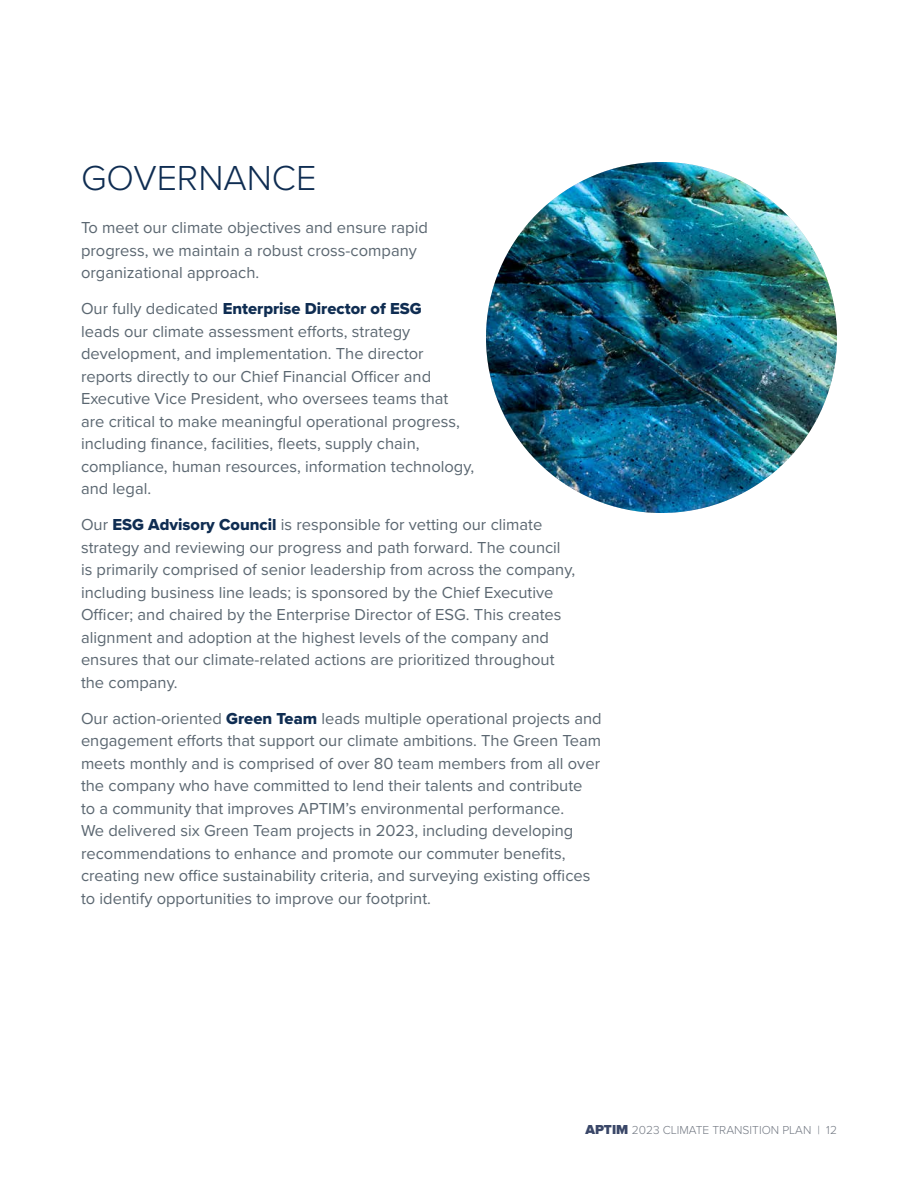
<style>
.page{position:relative;width:918px;height:1188px;background:#fff}
.page>*{position:absolute;margin:0;border:0;box-sizing:border-box;transform-origin:0 0}
.t1{font:300 36px "Proxima Nova";color:#0f2d52}
.t2{font:16.5px/22.5px "Proxima Nova";color:#5b6771}
.t3{font:16.5px "Proxima Nova Extrabld";color:#0f2d52}
.t4{font:300 12px "Proxima Nova";color:#757b85}
.s1{font-family:"Proxima Nova";color:#5b6771}
.s2{font-family:"Proxima Nova Extrabld";color:#0f2d52}
.s3{font-weight:900;font-size:13.5px;color:#3a4768}
</style>
<div class="page">
<img style="left:486px;top:162px;width:351px;height:351px;border-radius:176px">
<h1 class="t1" style="left:81px;top:152px;width:237px">GOVERNANCE</h1>
<p class="t2" style="left:81px;top:216px;width:348px">To meet our climate objectives and ensure rapid progress, we maintain a robust cross-company organizational approach.</p>
<p class="t3" style="left:81px;top:296px;width:342px"><span class="s1">Our fully dedicated</span> Enterprise Director of ESG</p>
<p class="t2" style="left:81px;top:319px;width:395px">leads our climate assessment efforts, strategy development, and implementation. The director reports directly to our Chief Financial Officer and Executive Vice President, who oversees teams that are critical to make meaningful operational progress, including finance, facilities, fleets, supply chain, compliance, human resources, information technology, and legal.</p>
<p class="t2" style="left:81px;top:513px;width:496px">Our <span class="s2">ESG Advisory Council</span> is responsible for vetting our climate strategy and reviewing our progress and path forward. The council is primarily comprised of senior leadership from across the company, including business line leads; is sponsored by the Chief Executive Officer; and chaired by the Enterprise Director of ESG. This creates alignment and adoption at the highest levels of the company and ensures that our climate-related actions are prioritized throughout the company.</p>
<p class="t2" style="left:81px;top:706px;width:522px">Our action-oriented <span class="s2">Green Team</span> leads multiple operational projects and engagement efforts that support our climate ambitions. The Green Team meets monthly and is comprised of over 80 team members from all over the company who have committed to lend their talents and contribute<br>to a community that improves APTIM’s environmental performance.<br>We delivered six Green Team projects in 2023, including developing recommendations to enhance and promote our commuter benefits, creating new office sustainability criteria, and surveying existing offices to identify opportunities to improve our footprint.</p>
<p class="t4" style="left:585px;top:1121px;width:253px"><span class="s3">APTIM</span> 2023 CLIMATE TRANSITION PLAN | 12</p>
</div>
